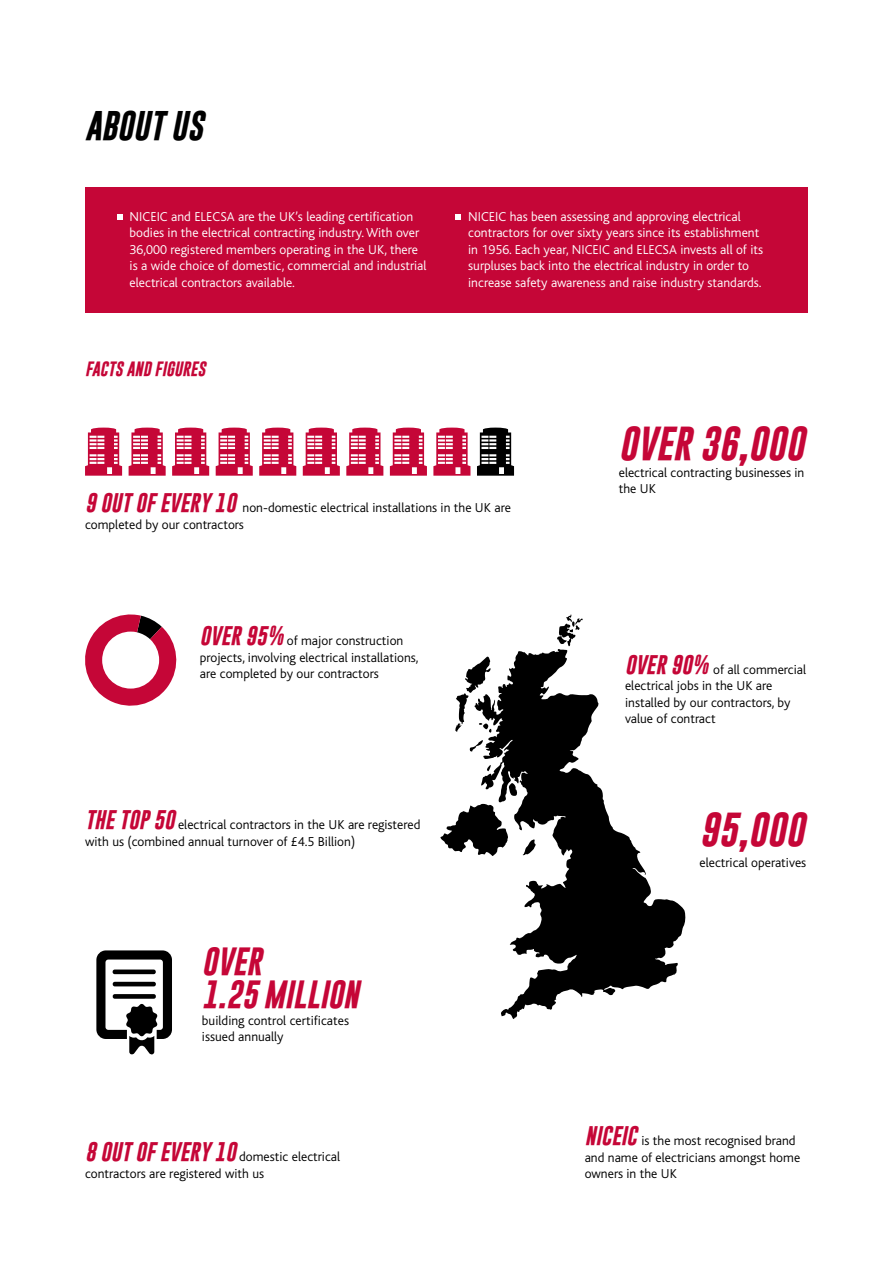
<style>
.page{position:relative;width:893px;height:1263px;background:#fff}
.page>*{position:absolute;margin:0;border:0;box-sizing:border-box;transform-origin:0 0}
.t1{font:italic 700 34.5px "Gobold";color:#c50637}
.t2{font:italic 700 30px "Gobold";color:#000}
.t3{font:italic 700 28.5px/33px "Gobold";color:#c50637}
.t4{font:italic 700 15px "Gobold";color:#c50637}
.t5{font:300 13.5px/16.5px "Bliss";color:#000}
.t6{font:300 13.5px/16.5px "Bliss";color:#fff}
.s1{font-family:"Gobold";font-weight:700;font-style:italic;font-size:19.5px;color:#c50637}
</style>
<div class="page">
<div style="left:85px;top:187px;width:723px;height:126px;background:#c50637"></div>
<svg style="left:117px;top:214px;width:5px;height:5px"></svg>
<svg style="left:455px;top:214px;width:6px;height:5px"></svg>
<svg style="left:85px;top:428px;width:37px;height:48px"></svg>
<svg style="left:259px;top:428px;width:37px;height:48px"></svg>
<svg style="left:172px;top:428px;width:37px;height:48px"></svg>
<svg style="left:346px;top:428px;width:37px;height:48px"></svg>
<svg style="left:433px;top:428px;width:37px;height:48px"></svg>
<svg style="left:129px;top:428px;width:37px;height:48px"></svg>
<svg style="left:303px;top:428px;width:37px;height:48px"></svg>
<svg style="left:216px;top:428px;width:37px;height:48px"></svg>
<svg style="left:390px;top:428px;width:37px;height:48px"></svg>
<svg style="left:477px;top:428px;width:37px;height:48px"></svg>
<svg style="left:85px;top:614px;width:92px;height:92px"></svg>
<svg style="left:440px;top:614px;width:246px;height:405px"></svg>
<svg style="left:96px;top:950px;width:76px;height:105px"></svg>
<h2 class="t2" style="left:85px;top:107px;width:119px">ABOUT US</h2>
<p class="t6" style="left:130px;top:208px;width:298px">NICEIC and ELECSA are the UK’s leading certification bodies in the electrical contracting industry. With over 36,000 registered members operating in the UK, there is a wide choice of domestic, commercial and industrial electrical contractors available.</p>
<p class="t6" style="left:468px;top:208px;width:296px">NICEIC has been assessing and approving electrical contractors for over sixty years since its establishment in 1956. Each year, NICEIC and ELECSA invests all of its surpluses back into the electrical industry in order to increase safety awareness and raise industry standards.</p>
<p class="t4" style="left:85px;top:359px;width:122px">FACTS AND FIGURES</p>
<p class="t5" style="left:85px;top:500px;width:427px"><span class="s1">9 OUT OF EVERY 10</span> non-domestic electrical installations in the UK are completed by our contractors</p>
<p class="t5" style="left:200px;top:633px;width:220px"><span class="s1">OVER 95%</span> of major construction projects, involving electrical installations, are completed by our contractors</p>
<p class="t5" style="left:85px;top:817px;width:337px"><span class="s1">THE TOP 50</span> electrical contractors in the UK are registered with us (combined annual turnover of £4.5 Billion)</p>
<h3 class="t3" style="left:202px;top:945px;width:158px">OVER<br>1.25 MILLION</h3>
<p class="t5" style="left:202px;top:1012px;width:149px">building control certificates issued annually</p>
<p class="t5" style="left:85px;top:1149px;width:257px"><span class="s1">8 OUT OF EVERY 10</span> domestic electrical contractors are registered with us</p>
<h1 class="t1" style="left:619px;top:421px;width:187px">OVER 36,000</h1>
<p class="t5" style="left:619px;top:464px;width:187px">electrical contracting businesses in the UK</p>
<p class="t5" style="left:625px;top:661px;width:183px"><span class="s1">OVER 90%</span> of all commercial electrical jobs in the UK are installed by our contractors, by value of contract</p>
<h1 class="t1" style="left:699px;top:807px;width:106px">95,000</h1>
<p class="t5" style="left:699px;top:855px;width:108px">electrical operatives</p>
<p class="t5" style="left:585px;top:1132px;width:217px"><span class="s1">NICEIC</span> is the most recognised brand and name of electricians amongst home owners in the UK</p>
</div>
